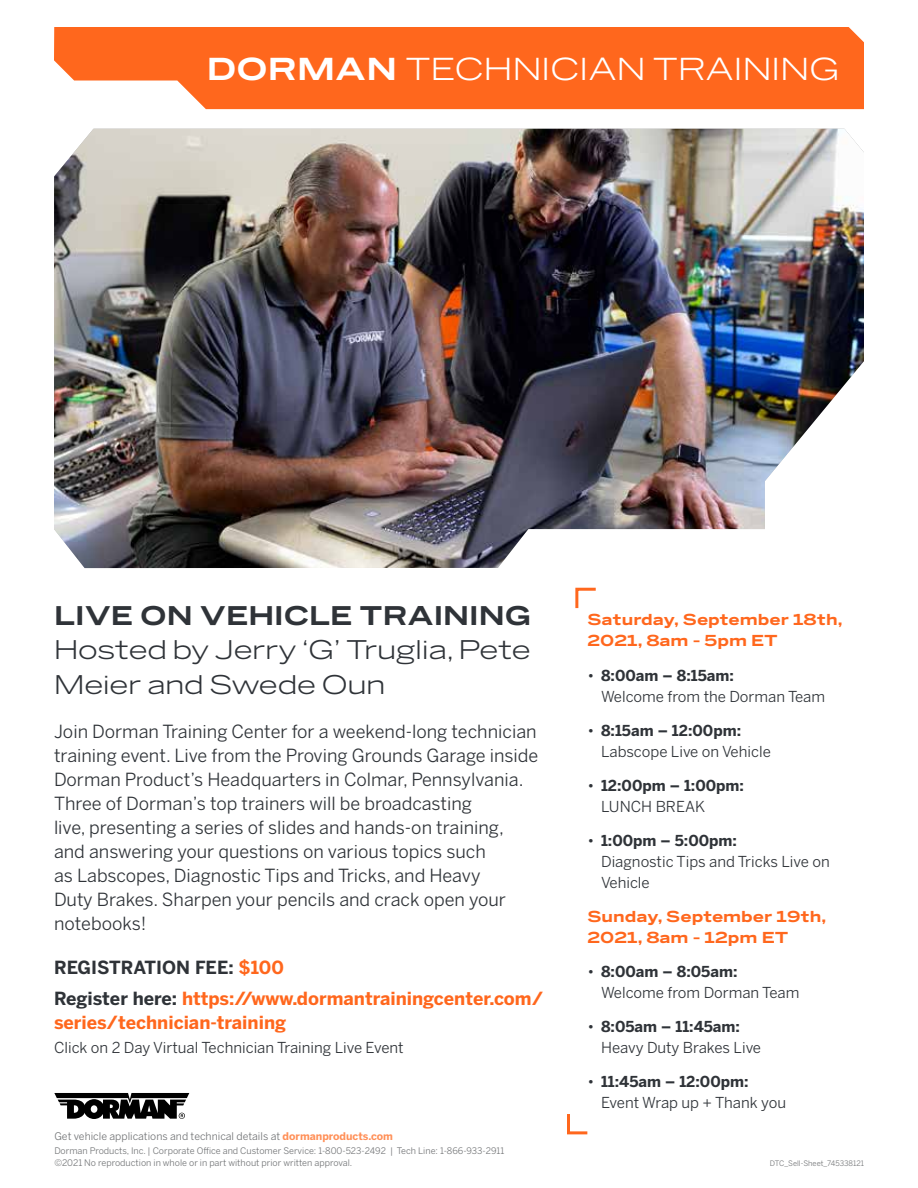
<style>
.page{position:relative;width:918px;height:1188px;background:#fff}
.page>*{position:absolute;margin:0;border:0;box-sizing:border-box;transform-origin:0 0}
.t1{font:30px "Benton Sans Wide";letter-spacing:.005em;color:#fff}
.t2{font:25.5px/34.5px "Benton Sans Wide";color:#2f3338}
.t3{font:700 25.5px "Benton Sans Wide";color:#2f3338}
.t4{font:18px/24px "Benton Sans";color:#2f3338}
.t5{font:700 18px/30.8px "Benton Sans";color:#ff671d}
.t6{font:15px/21px "Benton Sans";color:#2f3338}
.t7{font:700 15px/21px "Benton Sans Wide";color:#ff671d}
.t8{font:700 15px/21px "Benton Sans";color:#2f3338}
.t9{font:10.5px "Benton Sans";color:#727476}
.t10{font:9px/12px "Benton Sans";color:#727476}
.t11{font:7.5px "Benton Sans";color:#727476}
.s1{font-weight:700}
.s2{color:#2f3338}
.s3{font-weight:700;color:#ff9058}
.s4{font-weight:400}
</style>
<div class="page">
<div style="left:54px;top:27px;width:810px;height:82px;background:#ff671d"></div>
<svg style="left:54px;top:1093px;width:135px;height:26px"></svg>
<svg style="left:567px;top:1114px;width:21px;height:21px"></svg>
<img style="left:54px;top:129px;width:810px;height:439px">
<svg style="left:575px;top:587px;width:21px;height:22px"></svg>
<h1 class="t1" style="left:207px;top:50px;width:634px"><span class="s1">DORMAN</span> TECHNICIAN TRAINING</h1>
<h2 class="t3" style="left:54px;top:599px;width:479px">LIVE ON VEHICLE TRAINING</h2>
<h2 class="t2" style="left:54px;top:632px;width:478px">Hosted by Jerry ‘G’ Truglia, Pete<br>Meier and Swede Oun</h2>
<p class="t4" style="left:54px;top:719px;width:486px">Join Dorman Training Center for a weekend-long technician training event. Live from the Proving Grounds Garage inside Dorman Product’s Headquarters in Colmar, Pennsylvania.<br>Three of Dorman’s top trainers will be broadcasting<br>live, presenting a series of slides and hands-on training, and answering your questions on various topics such<br>as Labscopes, Diagnostic Tips and Tricks, and Heavy<br>Duty Brakes. Sharpen your pencils and crack open your notebooks!</p>
<p class="t5" style="left:54px;top:952px;width:491px"><span class="s2">REGISTRATION FEE:</span> $100<br><span class="s2">Register here:</span> https://www.dormantrainingcenter.com/</p>
<p class="t5" style="left:54px;top:1007px;width:234px">series/technician-training</p>
<p class="t6" style="left:54px;top:1037px;width:351px">Click on 2 Day Virtual Technician Training Live Event</p>
<p class="t9" style="left:54px;top:1130px;width:340px">Get vehicle applications and technical details at <span class="s3">dormanproducts.com</span></p>
<p class="t10" style="left:54px;top:1145px;width:452px">Dorman Products, Inc. | Corporate Office and Customer Service: 1-800-523-2492 | Tech Line: 1-866-933-2911 ©2021 No reproduction in whole or in part without prior written approval.</p>
<p class="t7" style="left:587px;top:610px;width:257px">Saturday, September 18th,<br>2021, 8am - 5pm ET</p>
<p class="t6" style="left:601px;top:665px;width:226px;text-indent:-14px">• <span class="s1">8:00am – 8:15am:<br></span>Welcome from the Dorman Team</p>
<p class="t6" style="left:601px;top:720px;width:171px;text-indent:-14px">• <span class="s1">8:15am – 12:00pm:<br></span>Labscope Live on Vehicle</p>
<p class="t8" style="left:601px;top:775px;width:144px;text-indent:-14px"><span class="s4">•</span> 12:00pm – 1:00pm:<br><span class="s4">LUNCH BREAK</span></p>
<p class="t6" style="left:601px;top:830px;width:230px;text-indent:-14px">• <span class="s1">1:00pm – 5:00pm:<br></span>Diagnostic Tips and Tricks Live on<br>Vehicle</p>
<p class="t7" style="left:587px;top:907px;width:240px">Sunday, September 19th,<br>2021, 8am - 12pm ET</p>
<p class="t6" style="left:601px;top:961px;width:200px;text-indent:-14px">• <span class="s1">8:00am – 8:05am:<br></span>Welcome from Dorman Team</p>
<p class="t6" style="left:601px;top:1016px;width:162px;text-indent:-14px">• <span class="s1">8:05am – 11:45am:<br></span>Heavy Duty Brakes Live</p>
<p class="t6" style="left:601px;top:1072px;width:187px;text-indent:-14px">• <span class="s1">11:45am – 12:00pm:<br></span>Event Wrap up + Thank you</p>
<p class="t11" style="left:770px;top:1159px;width:96px">DTC_Sell-Sheet_745338121</p>
</div>
